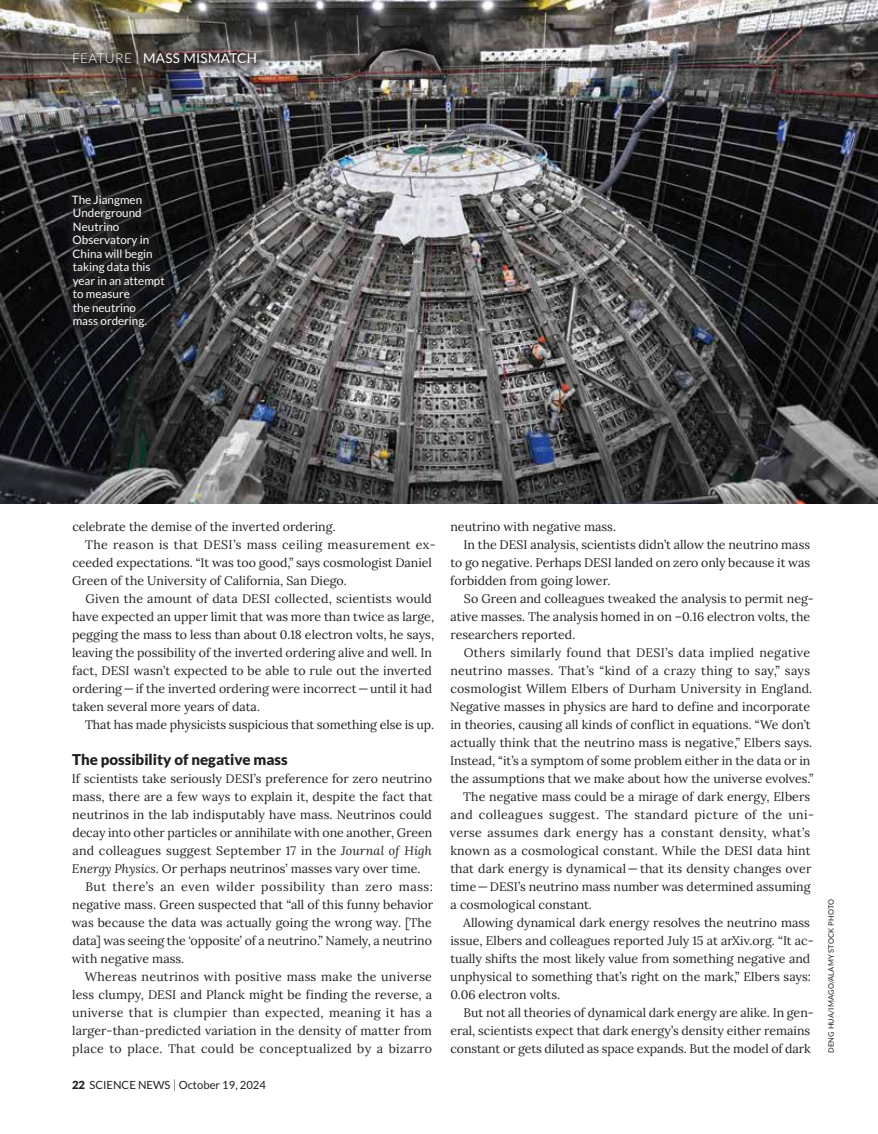
<style>
.page{position:relative;width:878px;height:1134px;background:#fff}
.page>*{position:absolute;margin:0;border:0;box-sizing:border-box;transform-origin:0 0}
.t1{font:900 15px "Lato";color:#231f20}
.t2{font:13.5px "Lato";letter-spacing:.025em;color:#fff}
.t3{font:12.3px "Lora";color:#231f20}
.t4{font:12.3px "Lora";letter-spacing:.025em;color:#231f20}
.t5{font:12.3px "Lora";letter-spacing:.03em;color:#231f20}
.t6{font:12.3px "Lora";letter-spacing:.02em;color:#231f20}
.t7{font:12.3px "Lora";letter-spacing:.035em;color:#231f20}
.t8{font:12.3px "Lora";letter-spacing:.04em;color:#231f20}
.t9{font:11.7px/13.5px "Lato";color:#fff}
.t10{font:11.25px "Lato";color:#231f20}
.t11{font:7.5px "Lato";letter-spacing:.025em;color:#231f20}
.s1{font-weight:300}
.s2{font-weight:300;font-size:15px}
.s3{font-style:italic}
.s4{font-weight:900}
.s5{font-weight:300;font-size:12.75px}
</style>
<div class="page">
<img style="left:0;top:0;width:878px;height:504px">
<div style="left:61px;top:182px;width:117px;height:157px;background:#231f20;opacity:.7"></div>
<div style="left:69px;top:47px;width:199px;height:30px;background:#231f20;opacity:.75"></div>
<p class="t2" style="left:72px;top:51px;width:186px"><span class="s1">FEATURE</span> <span class="s2">|</span> MASS MISMATCH</p>
<p class="t9" style="left:72px;top:193px;width:94px">The Jiangmen<br>Underground<br>Neutrino<br>Observatory in<br>China will begin taking data this year in an attempt to measure<br>the neutrino<br>mass ordering.</p>
<p class="t3" style="left:72px;top:517px;width:265px">celebrate the demise of the inverted ordering.</p>
<p class="t5" style="left:85px;top:535px;width:352px">The reason is that DESI’s mass ceiling measurement ex-</p>
<p class="t3" style="left:72px;top:553px;width:361px">ceeded expectations. “It was too good,” says cosmologist Daniel</p>
<p class="t3" style="left:72px;top:571px;width:276px">Green of the University of California, San Diego.</p>
<p class="t3" style="left:86px;top:589px;width:348px">Given the amount of data DESI collected, scientists would</p>
<p class="t3" style="left:72px;top:607px;width:363px">have expected an upper limit that was more than twice as large,</p>
<p class="t3" style="left:72px;top:625px;width:363px">pegging the mass to less than about 0.18 electron volts, he says,</p>
<p class="t3" style="left:72px;top:643px;width:361px">leaving the possibility of the inverted ordering alive and well. In</p>
<p class="t3" style="left:72px;top:661px;width:361px">fact, DESI wasn’t expected to be able to rule out the inverted</p>
<p class="t3" style="left:72px;top:679px;width:361px">ordering—if the inverted ordering were incorrect—until it had</p>
<p class="t3" style="left:72px;top:697px;width:189px">taken several more years of data.</p>
<p class="t3" style="left:85px;top:715px;width:350px">That has made physicists suspicious that something else is up.</p>
<p class="t1" style="left:72px;top:751px;width:217px">The possibility of negative mass</p>
<p class="t3" style="left:72px;top:769px;width:361px">If scientists take seriously DESI’s preference for zero neutrino</p>
<p class="t3" style="left:72px;top:787px;width:362px">mass, there are a few ways to explain it, despite the fact that</p>
<p class="t3" style="left:72px;top:805px;width:361px">neutrinos in the lab indisputably have mass. Neutrinos could</p>
<p class="t3" style="left:72px;top:823px;width:361px">decay into other particles or annihilate with one another, Green</p>
<p class="t6" style="left:72px;top:841px;width:361px">and colleagues suggest September 17 in the <span class="s3">Journal of High</span></p>
<p class="t3" style="left:72px;top:859px;width:350px"><span class="s3">Energy Physics</span>. Or perhaps neutrinos’ masses vary over time.</p>
<p class="t8" style="left:85px;top:877px;width:349px">But there’s an even wilder possibility than zero mass:</p>
<p class="t3" style="left:72px;top:895px;width:362px">negative mass. Green suspected that “all of this funny behavior</p>
<p class="t3" style="left:72px;top:913px;width:361px">was because the data was actually going the wrong way. [The</p>
<p class="t3" style="left:72px;top:931px;width:361px">data] was seeing the ‘opposite’ of a neutrino.” Namely, a neutrino</p>
<p class="t3" style="left:72px;top:949px;width:114px">with negative mass.</p>
<p class="t6" style="left:85px;top:967px;width:349px">Whereas neutrinos with positive mass make the universe</p>
<p class="t3" style="left:72px;top:985px;width:361px">less clumpy, DESI and Planck might be finding the reverse, a</p>
<p class="t4" style="left:72px;top:1003px;width:361px">universe that is clumpier than expected, meaning it has a</p>
<p class="t3" style="left:72px;top:1021px;width:361px">larger-than-predicted variation in the density of matter from</p>
<p class="t5" style="left:72px;top:1039px;width:361px">place to place. That could be conceptualized by a bizarro</p>
<p class="t10" style="left:72px;top:1079px;width:195px"><span class="s4">22</span> SCIENCE NEWS <span class="s5">|</span> October 19, 2024</p>
<p class="t3" style="left:450px;top:517px;width:167px">neutrino with negative mass.</p>
<p class="t3" style="left:463px;top:535px;width:348px">In the DESI analysis, scientists didn’t allow the neutrino mass</p>
<p class="t3" style="left:450px;top:553px;width:361px">to go negative. Perhaps DESI landed on zero only because it was</p>
<p class="t3" style="left:450px;top:571px;width:162px">forbidden from going lower.</p>
<p class="t3" style="left:464px;top:589px;width:351px">So Green and colleagues tweaked the analysis to permit neg-</p>
<p class="t3" style="left:450px;top:607px;width:361px">ative masses. The analysis homed in on –0.16 electron volts, the</p>
<p class="t3" style="left:450px;top:625px;width:126px">researchers reported.</p>
<p class="t4" style="left:464px;top:643px;width:347px">Others similarly found that DESI’s data implied negative</p>
<p class="t4" style="left:450px;top:661px;width:361px">neutrino masses. That’s “kind of a crazy thing to say,” says</p>
<p class="t3" style="left:450px;top:679px;width:363px">cosmologist Willem Elbers of Durham University in England.</p>
<p class="t3" style="left:450px;top:697px;width:361px">Negative masses in physics are hard to define and incorporate</p>
<p class="t3" style="left:450px;top:715px;width:362px">in theories, causing all kinds of conflict in equations. “We don’t</p>
<p class="t3" style="left:450px;top:733px;width:363px">actually think that the neutrino mass is negative,” Elbers says.</p>
<p class="t3" style="left:450px;top:751px;width:362px">Instead, “it’s a symptom of some problem either in the data or in</p>
<p class="t3" style="left:450px;top:769px;width:364px">the assumptions that we make about how the universe evolves.”</p>
<p class="t3" style="left:463px;top:787px;width:348px">The negative mass could be a mirage of dark energy, Elbers</p>
<p class="t7" style="left:450px;top:805px;width:365px">and colleagues suggest. The standard picture of the uni-</p>
<p class="t5" style="left:450px;top:823px;width:361px">verse assumes dark energy has a constant density, what’s</p>
<p class="t3" style="left:450px;top:841px;width:361px">known as a cosmological constant. While the DESI data hint</p>
<p class="t3" style="left:450px;top:859px;width:362px">that dark energy is dynamical — that its density changes over</p>
<p class="t3" style="left:450px;top:877px;width:362px">time—DESI’s neutrino mass number was determined assuming</p>
<p class="t3" style="left:450px;top:895px;width:143px">a cosmological constant.</p>
<p class="t3" style="left:463px;top:914px;width:348px">Allowing dynamical dark energy resolves the neutrino mass</p>
<p class="t3" style="left:450px;top:932px;width:365px">issue, Elbers and colleagues reported July 15 at arXiv.org. “It ac-</p>
<p class="t3" style="left:450px;top:950px;width:361px">tually shifts the most likely value from something negative and</p>
<p class="t3" style="left:450px;top:968px;width:362px">unphysical to something that’s right on the mark,” Elbers says:</p>
<p class="t3" style="left:450px;top:986px;width:111px">0.06 electron volts.</p>
<p class="t3" style="left:463px;top:1004px;width:352px">But not all theories of dynamical dark energy are alike. In gen-</p>
<p class="t3" style="left:450px;top:1022px;width:361px">eral, scientists expect that dark energy’s density either remains</p>
<p class="t3" style="left:450px;top:1040px;width:362px">constant or gets diluted as space expands. But the model of dark</p>
<p class="t11" style="left:826px;top:1053px;width:155px;rotate:-90deg">DENG HUA/IMAGO/ALAMY STOCK PHOTO</p>
</div>
